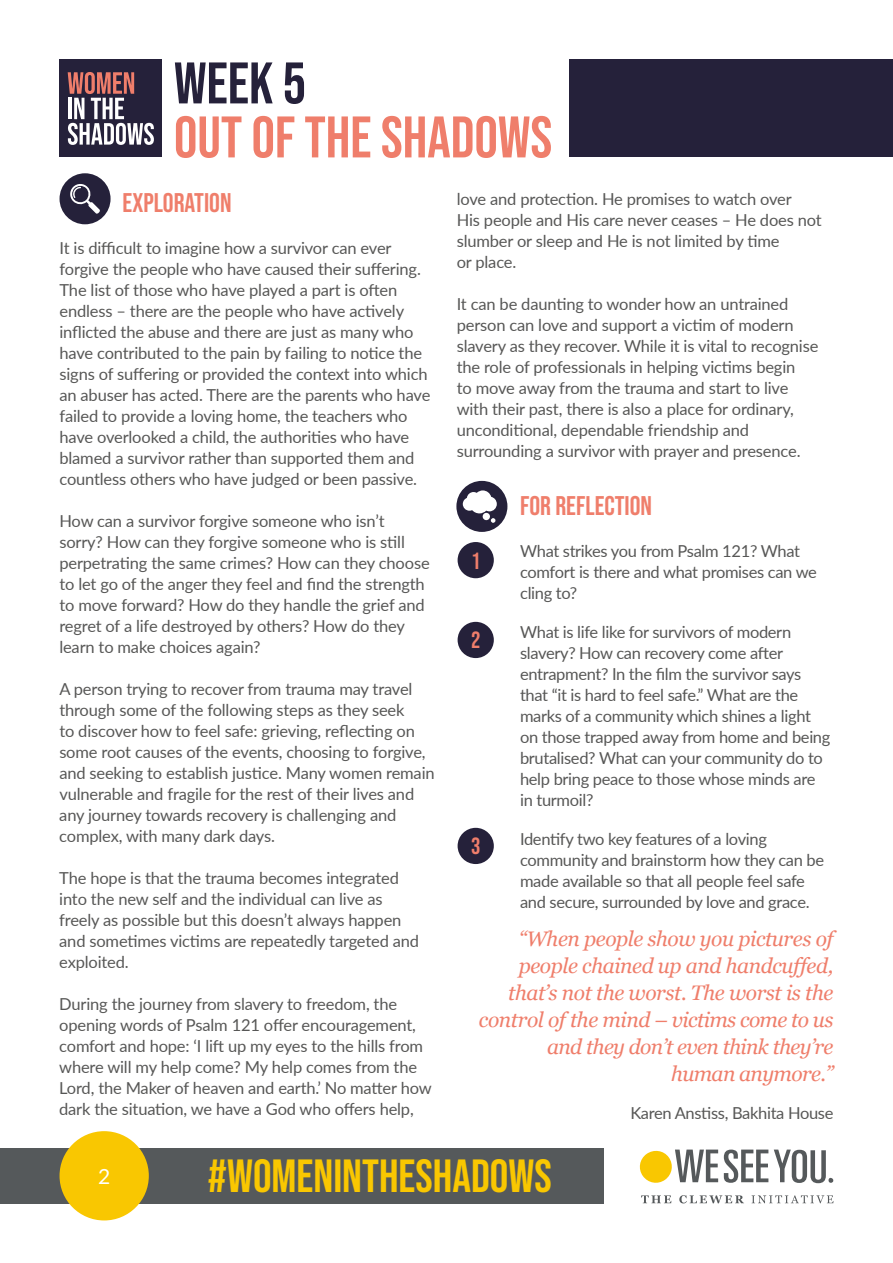
<style>
.page{position:relative;width:893px;height:1263px;background:#fff}
.page>*{position:absolute;margin:0;border:0;box-sizing:border-box;transform-origin:0 0}
.t1{font:58.5px "Bebas Neue";color:#ef7e6b}
.t2{font:58.5px "Bebas Neue";color:#25213a}
.t3{font:46.5px "Bebas Neue";color:#f9c701}
.t4{font:27px "Bebas Neue";color:#ef7e6b}
.t5{font:23.4px "Bebas Neue";color:#ef7e6b}
.t6{font:italic 21px/27px "Georgia";letter-spacing:-.02em;color:#ef7e6b;text-align:right}
.t7{font:21px "Lato";color:#fff}
.t8{font:16.5px/21px "Lato";letter-spacing:-.01em;color:#575756}
</style>
<div class="page">
<svg style="left:641px;top:1195px;width:30px;height:8px"></svg>
<svg style="left:679px;top:1195px;width:65px;height:8px"></svg>
<svg style="left:751px;top:1195px;width:82px;height:8px"></svg>
<svg style="left:724px;top:1149px;width:44px;height:34px"></svg>
<svg style="left:640px;top:1149px;width:78px;height:34px"></svg>
<svg style="left:774px;top:1149px;width:59px;height:34px"></svg>
<div style="left:0;top:1148px;width:604px;height:55px;background:#55595b"></div>
<div style="left:60px;top:1131px;width:89px;height:89px;background:#f9c701;border-radius:50%"></div>
<div style="left:458px;top:542px;width:36px;height:36px;background:#25213a;border-radius:50%"></div>
<div style="left:458px;top:622px;width:36px;height:36px;background:#25213a;border-radius:50%"></div>
<div style="left:458px;top:828px;width:36px;height:36px;background:#25213a;border-radius:50%"></div>
<div style="left:456px;top:481px;width:51px;height:51px;background:#25213a;border-radius:50%"></div>
<svg style="left:463px;top:490px;width:34px;height:33px"></svg>
<div style="left:570px;top:60px;width:323px;height:97px;background:#25213a"></div>
<div style="left:60px;top:60px;width:102px;height:97px;background:#25213a"></div>
<svg style="left:68px;top:72px;width:86px;height:73px"></svg>
<div style="left:60px;top:173px;width:51px;height:51px;background:#25213a;border-radius:50%"></div>
<svg style="left:70px;top:184px;width:30px;height:30px"></svg>
<h1 class="t2" style="left:174px;top:50px;width:134px">WEEK 5</h1>
<h1 class="t1" style="left:174px;top:104px;width:380px">OUT OF THE SHADOWS</h1>
<h3 class="t4" style="left:123px;top:187px;width:111px">EXPLORATION</h3>
<p class="t8" style="left:59px;top:236px;width:372px">It is difficult to imagine how a survivor can ever forgive the people who have caused their suffering.<br>The list of those who have played a part is often endless – there are the people who have actively inflicted the abuse and there are just as many who have contributed to the pain by failing to notice the signs of suffering or provided the context into which an abuser has acted. There are the parents who have failed to provide a loving home, the teachers who have overlooked a child, the authorities who have blamed a survivor rather than supported them and countless others who have judged or been passive.</p>
<p class="t8" style="left:59px;top:509px;width:372px">How can a survivor forgive someone who isn’t sorry? How can they forgive someone who is still perpetrating the same crimes? How can they choose to let go of the anger they feel and find the strength to move forward? How do they handle the grief and regret of a life destroyed by others? How do they learn to make choices again?</p>
<p class="t8" style="left:59px;top:677px;width:377px">A person trying to recover from trauma may travel through some of the following steps as they seek<br>to discover how to feel safe: grieving, reflecting on some root causes of the events, choosing to forgive, and seeking to establish justice. Many women remain vulnerable and fragile for the rest of their lives and any journey towards recovery is challenging and complex, with many dark days.</p>
<p class="t8" style="left:59px;top:867px;width:361px">The hope is that the trauma becomes integrated into the new self and the individual can live as freely as possible but this doesn’t always happen and sometimes victims are repeatedly targeted and exploited.</p>
<p class="t8" style="left:59px;top:993px;width:374px">During the journey from slavery to freedom, the opening words of Psalm 121 offer encouragement, comfort and hope: ‘I lift up my eyes to the hills from where will my help come? My help comes from the Lord, the Maker of heaven and earth.’ No matter how dark the situation, we have a God who offers help,</p>
<p class="t8" style="left:457px;top:188px;width:367px">love and protection. He promises to watch over<br>His people and His care never ceases – He does not slumber or sleep and He is not limited by time<br>or place.</p>
<p class="t8" style="left:457px;top:293px;width:363px">It can be daunting to wonder how an untrained person can love and support a victim of modern slavery as they recover. While it is vital to recognise the role of professionals in helping victims begin<br>to move away from the trauma and start to live with their past, there is also a place for ordinary, unconditional, dependable friendship and surrounding a survivor with prayer and presence.</p>
<h3 class="t4" style="left:520px;top:490px;width:134px">FOR REFLECTION</h3>
<p class="t8" style="left:520px;top:540px;width:298px">What strikes you from Psalm 121? What comfort is there and what promises can we cling to?</p>
<p class="t8" style="left:520px;top:621px;width:312px">What is life like for survivors of modern slavery? How can recovery come after entrapment? In the film the survivor says that “it is hard to feel safe.” What are the marks of a community which shines a light on those trapped away from home and being brutalised? What can your community do to help bring peace to those whose minds are in turmoil?</p>
<p class="t8" style="left:520px;top:828px;width:306px">Identify two key features of a loving community and brainstorm how they can be made available so that all people feel safe and secure, surrounded by love and grace.</p>
<h3 class="t5" style="left:471px;top:547px;width:11px">1</h3>
<h3 class="t5" style="left:471px;top:627px;width:11px">2</h3>
<h3 class="t5" style="left:471px;top:833px;width:11px">3</h3>
<p class="t6" style="left:479px;top:924px;width:356px">“When people show you pictures of people chained up and handcuffed, that’s not the worst. The worst is the control of the mind – victims come to us and they don’t even think they’re human anymore.”</p>
<p class="t8" style="left:630px;top:1101px;width:205px">Karen Anstiss, Bakhita House</p>
<p class="t7" style="left:98px;top:1161px;width:14px">2</p>
<h2 class="t3" style="left:208px;top:1150px;width:345px">#WOMENINTHESHADOWS</h2>
</div>
